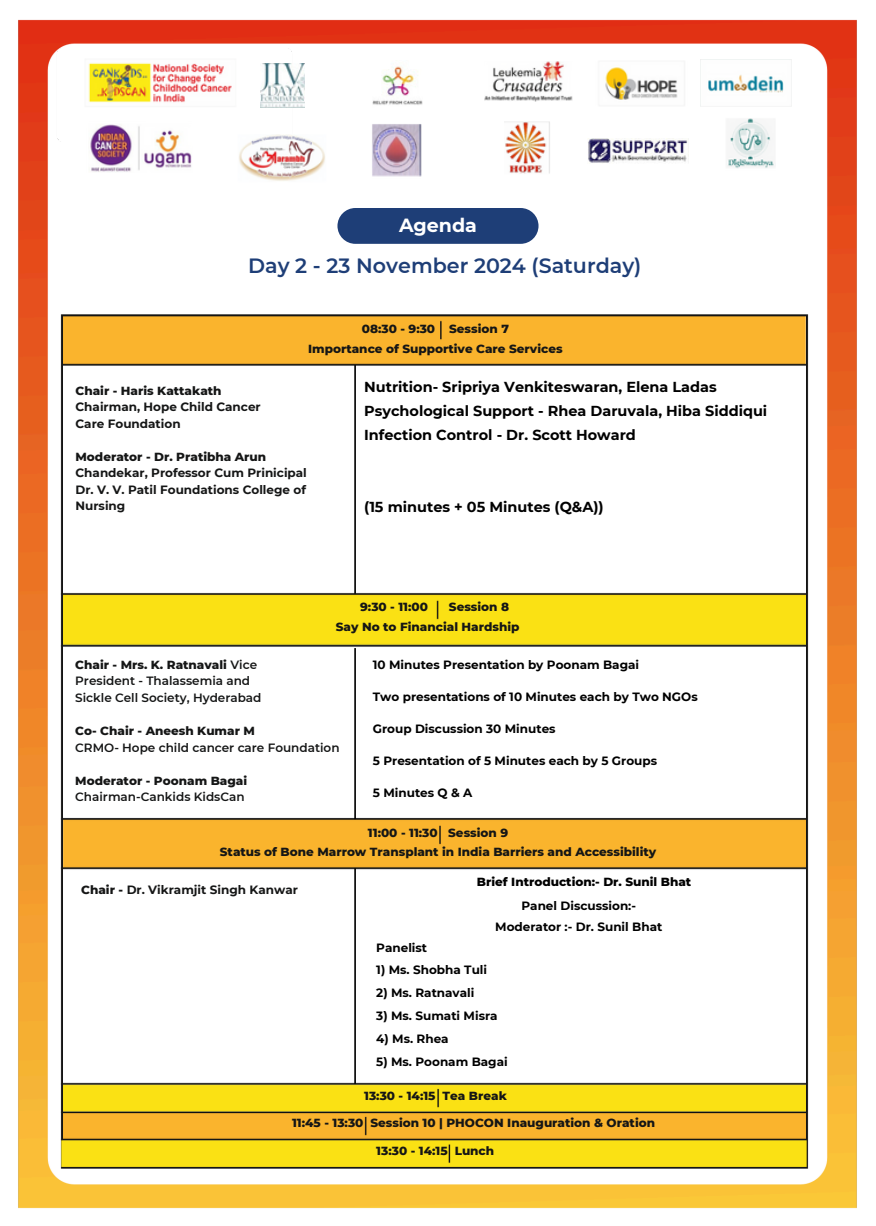
<style>
.page{position:relative;width:876px;height:1226px;background:#fff}
.page>*{position:absolute;margin:0;border:0;box-sizing:border-box;transform-origin:0 0}
.t1{font:600 20.6px "Montserrat";color:#1e3e77}
.t2{font:700 19px "Montserrat";color:#fff}
.t3{font:700 14.4px/24px "Montserrat";color:#000}
.t4{font:700 12px "Montserrat";color:#000}
.t5{font:800 12px "Montserrat";color:#151616}
.t6{font:700 12px/16.4px "Montserrat";color:#151616}
.t7{font:600 12px/16.4px "Montserrat";color:#151616}
.t8{font:800 12px "Montserrat";color:#000}
.s1{font-weight:800}
</style>
<div class="page">
<img style="left:18px;top:19px;width:839px;height:1190px">
<img style="left:57px;top:48px;width:235px;height:93px">
<img style="left:112px;top:120px;width:119px;height:10px">
<img style="left:171px;top:141px;width:67px;height:36px">
<img style="left:51px;top:305px;width:767px;height:873px">
<img style="left:84px;top:57px;width:155px;height:52px">
<img style="left:482px;top:60px;width:92px;height:42px">
<img style="left:595px;top:59px;width:93px;height:49px">
<img style="left:86px;top:121px;width:108px;height:52px">
<img style="left:701px;top:59px;width:91px;height:49px">
<img style="left:373px;top:60px;width:50px;height:50px">
<img style="left:261px;top:64px;width:43px;height:43px">
<img style="left:238px;top:134px;width:88px;height:48px">
<img style="left:726px;top:117px;width:51px;height:53px">
<img style="left:504px;top:121px;width:47px;height:55px">
<img style="left:371px;top:124px;width:51px;height:54px">
<img style="left:588px;top:138px;width:101px;height:25px">
<div style="left:272px;top:229px;width:325px;height:53px;background:#fff;border-radius:27px"></div>
<div style="left:337px;top:208px;width:202px;height:36px;background:#1e3e77;border-radius:18px"></div>
<p class="t2" style="left:399px;top:214px;width:79px">Agenda</p>
<p class="t1" style="left:248px;top:253px;width:395px">Day 2 - 23 November 2024 (Saturday)</p>
<p class="t6" style="left:76px;top:382px;width:187px"><span class="s1">Chair - Haris Kattakath<br></span>Chairman, Hope Child Cancer<br>Care Foundation</p>
<p class="t5" style="left:362px;top:321px;width:149px">08:30 - 9:30 Session 7</p>
<p class="t5" style="left:308px;top:341px;width:256px">Importance of Supportive Care Services</p>
<h2 class="t3" style="left:364px;top:374px;width:405px">Nutrition- Sripriya Venkiteswaran, Elena Ladas<br>Psychological Support - Rhea Daruvala, Hiba Siddiqui<br>Infection Control - Dr. Scott Howard</h2>
<p class="t6" style="left:76px;top:448px;width:233px"><span class="s1">Moderator - Dr. Pratibha Arun<br></span>Chandekar, Professor Cum Prinicipal</p>
<p class="t6" style="left:76px;top:481px;width:232px">Dr. V. V. Patil Foundations College of<br>Nursing</p>
<h2 class="t3" style="left:364px;top:495px;width:241px">(15 minutes + 05 Minutes (Q&amp;A))</h2>
<p class="t5" style="left:360px;top:600px;width:69px">9:30 - 11:00</p>
<p class="t5" style="left:449px;top:600px;width:62px">Session 8</p>
<p class="t5" style="left:336px;top:619px;width:185px">Say No to Financial Hardship</p>
<p class="t7" style="left:75px;top:656px;width:188px"><span class="s1">Chair - Mrs. K. Ratnavali</span> Vice<br>President - Thalassemia and<br>Sickle Cell Society, Hyderabad</p>
<p class="t7" style="left:75px;top:722px;width:266px"><span class="s1">Co- Chair - Aneesh Kumar M<br></span>CRMO- Hope child cancer care Foundation</p>
<p class="t7" style="left:75px;top:772px;width:173px"><span class="s1">Moderator - Poonam Bagai<br></span>Chairman-Cankids KidsCan</p>
<p class="t4" style="left:373px;top:657px;width:268px">10 Minutes Presentation by Poonam Bagai</p>
<p class="t4" style="left:373px;top:689px;width:326px">Two presentations of 10 Minutes each by Two NGOs</p>
<p class="t4" style="left:373px;top:721px;width:184px">Group Discussion 30 Minutes</p>
<p class="t4" style="left:373px;top:753px;width:286px">5 Presentation of 5 Minutes each by 5 Groups</p>
<p class="t4" style="left:373px;top:785px;width:101px">5 Minutes Q &amp; A</p>
<p class="t5" style="left:368px;top:825px;width:142px">11:00 - 11:30 Session 9</p>
<p class="t5" style="left:220px;top:844px;width:438px">Status of Bone Marrow Transplant in India Barriers and Accessibility</p>
<p class="t6" style="left:81px;top:881px;width:218px"><span class="s1">Chair -</span> Dr. Vikramjit Singh Kanwar</p>
<p class="t8" style="left:477px;top:874px;width:216px">Brief Introduction:- Dr. Sunil Bhat</p>
<p class="t4" style="left:522px;top:898px;width:116px">Panel Discussion:-</p>
<p class="t4" style="left:495px;top:919px;width:169px">Moderator :- Dr. Sunil Bhat</p>
<p class="t4" style="left:376px;top:940px;width:52px">Panelist</p>
<p class="t4" style="left:376px;top:962px;width:112px">1) Ms. Shobha Tuli</p>
<h1 class="t4" style="left:376px;top:985px;width:100px">2) Ms. Ratnavali</h1>
<h1 class="t4" style="left:376px;top:1008px;width:123px">3) Ms. Sumati Misra</h1>
<p class="t4" style="left:376px;top:1031px;width:74px">4) Ms. Rhea</p>
<p class="t4" style="left:376px;top:1054px;width:133px">5) Ms. Poonam Bagai</p>
<p class="t5" style="left:364px;top:1088px;width:144px">13:30 - 14:15 Tea Break</p>
<p class="t5" style="left:292px;top:1115px;width:365px">11:45 - 13:30 Session 10 | PHOCON Inauguration &amp; Oration</p>
<p class="t5" style="left:376px;top:1143px;width:119px">13:30 - 14:15 Lunch</p>
</div>
